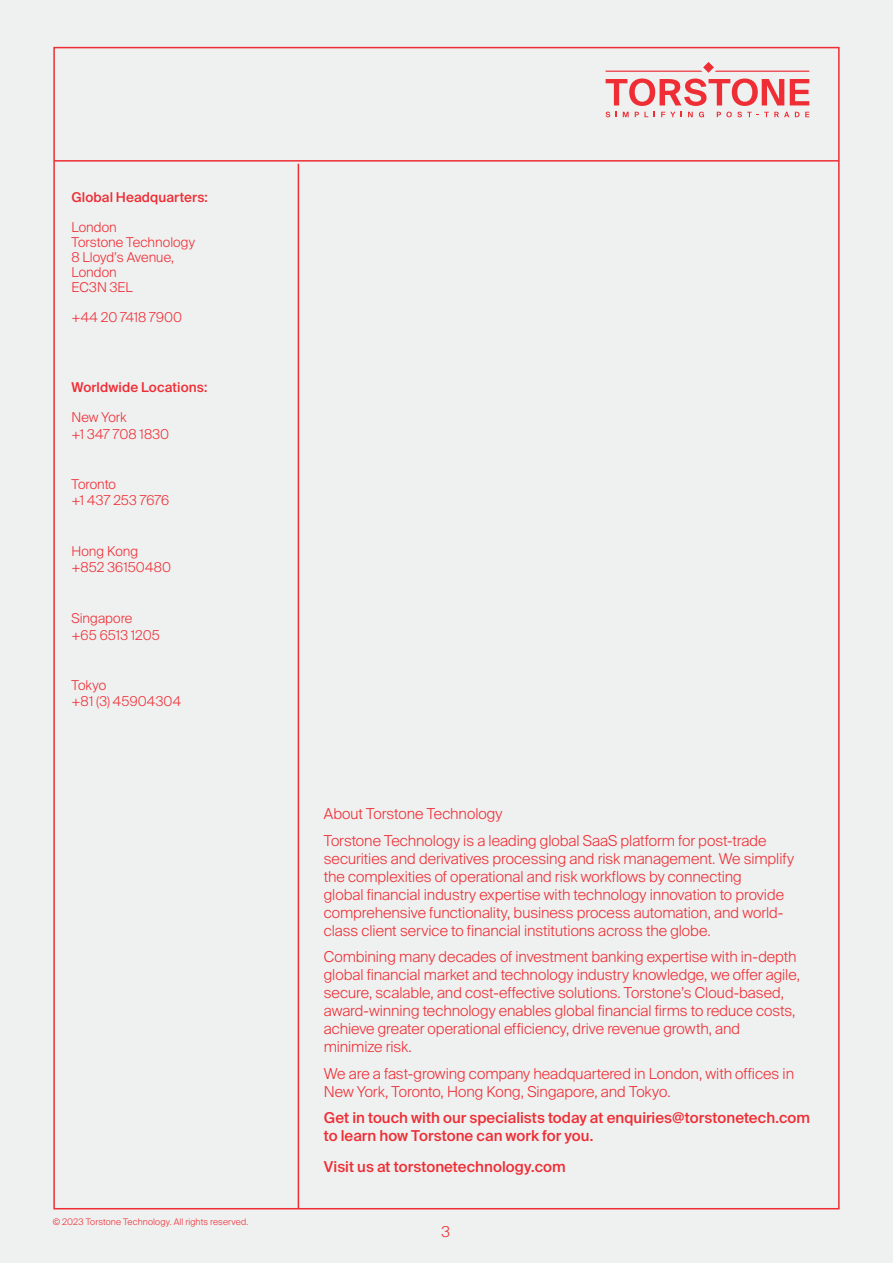
<style>
.page{position:relative;width:893px;height:1263px;background:#eff0f0}
.page>*{position:absolute;margin:0;border:0;box-sizing:border-box;transform-origin:0 0}
.t1{font:300 15px/18px "Suisse Intl";color:#ee2d34}
.t2{font:500 15px/18px "Suisse Intl";letter-spacing:.005em;color:#ee2d34}
.t3{font:300 13.5px/16.5px "Suisse Intl";letter-spacing:.005em;color:#ee2d34}
.t4{font:500 13.5px "Suisse Intl";letter-spacing:.01em;color:#ee2d34}
.t5{font:300 9px "Suisse Intl";letter-spacing:.015em;color:#ee2d34}
</style>
<div class="page">
<hr style="left:298px;top:164px;width:1px;height:1045px;background:#ee2d34">
<hr style="left:54px;top:160px;width:785px;height:2px;background:#ee2d34">
<svg style="left:606px;top:79px;width:178px;height:27px"></svg>
<svg style="left:790px;top:79px;width:19px;height:26px"></svg>
<svg style="left:606px;top:112px;width:4px;height:5px"></svg>
<svg style="left:623px;top:112px;width:6px;height:5px"></svg>
<svg style="left:635px;top:112px;width:13px;height:5px"></svg>
<svg style="left:661px;top:112px;width:14px;height:5px"></svg>
<svg style="left:688px;top:112px;width:5px;height:5px"></svg>
<svg style="left:699px;top:112px;width:5px;height:5px"></svg>
<svg style="left:717px;top:112px;width:72px;height:5px"></svg>
<svg style="left:795px;top:112px;width:4px;height:5px"></svg>
<svg style="left:805px;top:112px;width:4px;height:5px"></svg>
<svg style="left:606px;top:62px;width:203px;height:11px"></svg>
<p class="t4" style="left:71px;top:189px;width:138px">Global Headquarters:</p>
<p class="t3" style="left:71px;top:220px;width:125px;line-height:15px">London<br>Torstone Technology<br>8 Lloyd’s Avenue,<br>London<br>EC3N 3EL</p>
<p class="t3" style="left:71px;top:309px;width:112px">+44 20 7418 7900</p>
<p class="t4" style="left:71px;top:379px;width:137px">Worldwide Locations:</p>
<p class="t3" style="left:71px;top:409px;width:99px">New York<br>+1 347 708 1830</p>
<p class="t3" style="left:71px;top:476px;width:99px">Toronto<br>+1 437 253 7676</p>
<p class="t3" style="left:71px;top:543px;width:101px">Hong Kong +852 36150480</p>
<p class="t3" style="left:71px;top:610px;width:90px">Singapore +65 6513 1205</p>
<p class="t3" style="left:71px;top:677px;width:111px">Tokyo<br>+81 (3) 45904304</p>
<p class="t5" style="left:53px;top:1217px;width:197px">© 2023 Torstone Technology. All rights reserved.</p>
<p class="t1" style="left:324px;top:801px;width:444px;line-height:26.5px">About Torstone Technology<br>Torstone Technology is a leading global SaaS platform for post-trade</p>
<p class="t1" style="left:324px;top:849px;width:472px">securities and derivatives processing and risk management. We simplify the complexities of operational and risk workflows by connecting<br>global financial industry expertise with technology innovation to provide comprehensive functionality, business process automation, and world&shy;class client service to financial institutions across the globe.</p>
<p class="t1" style="left:324px;top:948px;width:478px">Combining many decades of investment banking expertise with in-depth global financial market and technology industry knowledge, we offer agile, secure, scalable, and cost-effective solutions. Torstone’s Cloud-based, award-winning technology enables global financial firms to reduce costs, achieve greater operational efficiency, drive revenue growth, and minimize risk.</p>
<p class="t1" style="left:324px;top:1064px;width:472px">We are a fast-growing company headquartered in London, with offices in<br>New York, Toronto, Hong Kong, Singapore, and Tokyo.</p>
<p class="t2" style="left:324px;top:1109px;width:488px">Get in touch with our specialists today at enquiries@torstonetech.com to learn how Torstone can work for you.</p>
<p class="t2" style="left:324px;top:1158px;width:243px">Visit us at torstonetechnology.com</p>
<p class="t1" style="left:441px;top:1223px;width:10px">3</p>
</div>
